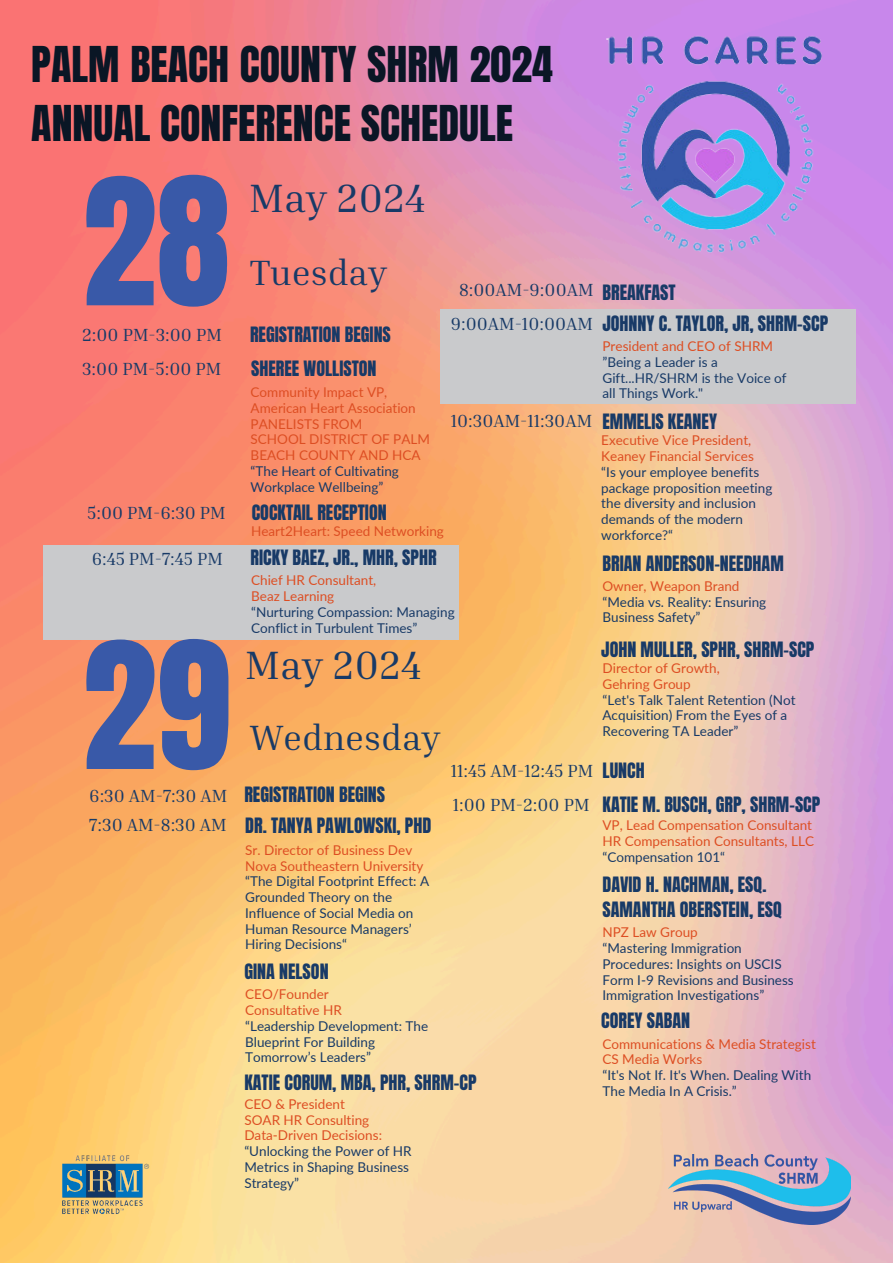
<style>
.page{position:relative;width:893px;height:1263px;background:#fff}
.page>*{position:absolute;margin:0;border:0;box-sizing:border-box;transform-origin:0 0}
.t1{font:150px "Anton";color:#3959a8}
.t2{font:42px/58.5px "Anton";color:#0a1625}
.t3{font:40.5px "Inria Serif";color:#183a67}
.t4{font:36px "Inria Serif";color:#183a67}
.t5{font:18px/24.8px "Anton";color:#183a67}
.t6{font:18px "Inria Serif";color:#183a67}
.t7{font:13.5px/15.8px "Lato";color:#183a67}
.t8{font:13.5px/15.8px "Lato";color:#dd4e23}
.s1{color:#dd4e23}
</style>
<div class="page">
<img style="left:0;top:0;width:893px;height:1263px">
<img style="left:588px;top:16px;width:262px;height:253px">
<img style="left:54px;top:1151px;width:100px;height:69px">
<img style="left:668px;top:1155px;width:182px;height:69px">
<div style="left:440px;top:309px;width:416px;height:95px;background:#c9cacc"></div>
<div style="left:43px;top:545px;width:416px;height:95px;background:#c9cacc"></div>
<h3 class="t2" style="left:31px;top:36px;width:523px">PALM BEACH COUNTY SHRM 2024<br>ANNUAL CONFERENCE SCHEDULE</h3>
<h2 class="t1" style="left:82px;top:135px;width:150px">28</h2>
<h4 class="t3" style="left:249px;top:172px;width:177px">May 2024</h4>
<h4 class="t4" style="left:250px;top:250px;width:138px">Tuesday</h4>
<p class="t6" style="left:459px;top:278px;width:136px">8:00AM-9:00AM</p>
<p class="t5" style="left:602px;top:280px;width:75px">BREAKFAST</p>
<p class="t6" style="left:82px;top:323px;width:141px">2:00 PM-3:00 PM</p>
<h4 class="t5" style="left:250px;top:322px;width:142px">REGISTRATION BEGINS</h4>
<p class="t6" style="left:82px;top:357px;width:141px">3:00 PM-5:00 PM</p>
<p class="t6" style="left:87px;top:501px;width:140px">5:00 PM-6:30 PM</p>
<h4 class="t5" style="left:251px;top:356px;width:127px">SHEREE WOLLISTON</h4>
<h4 class="t8" style="left:251px;top:384px;width:167px">Community Impact VP,<br>American Heart Association</h4>
<p class="t8" style="left:251px;top:416px;width:113px">PANELISTS FROM</p>
<p class="t8" style="left:251px;top:431px;width:181px">SCHOOL DISTRICT OF PALM<br>BEACH COUNTY AND HCA</p>
<p class="t7" style="left:251px;top:463px;width:150px">“The Heart of Cultivating<br>Workplace Wellbeing”</p>
<p class="t5" style="left:252px;top:500px;width:136px">COCKTAIL RECEPTION</p>
<p class="t6" style="left:451px;top:313px;width:144px">9:00AM-10:00AM</p>
<h4 class="t6" style="left:451px;top:409px;width:143px">10:30AM-11:30AM</h4>
<p class="t8" style="left:251px;top:523px;width:194px">Heart2Heart: Speed Networking</p>
<h4 class="t5" style="left:602px;top:311px;width:227px">JOHNNY C. TAYLOR, JR, SHRM-SCP</h4>
<h4 class="t8" style="left:602px;top:338px;width:172px">President and CEO of SHRM</h4>
<p class="t7" style="left:602px;top:354px;width:186px">”Being a Leader is a<br>Gift...HR/SHRM is the Voice of all Things Work."</p>
<h4 class="t5" style="left:602px;top:410px;width:116px">EMMELIS KEANEY</h4>
<p class="t8" style="left:601px;top:432px;width:154px">Executive Vice President,<br>Keaney Financial Services</p>
<h4 class="t7" style="left:601px;top:464px;width:173px">“Is your employee benefits package proposition meeting the diversity and inclusion demands of the modern workforce?“</h4>
<p class="t5" style="left:251px;top:545px;width:187px">RICKY BAEZ, JR., MHR, SPHR</p>
<h4 class="t8" style="left:251px;top:572px;width:127px">Chief HR Consultant,<br>Beaz Learning</h4>
<h4 class="t7" style="left:251px;top:604px;width:205px">“Nurturing Compassion: Managing<br>Conflict in Turbulent Times”</h4>
<p class="t6" style="left:92px;top:547px;width:133px">6:45 PM-7:45 PM</p>
<h4 class="t5" style="left:602px;top:551px;width:183px">BRIAN ANDERSON-NEEDHAM</h4>
<p class="t8" style="left:602px;top:578px;width:138px">Owner, Weapon Brand</p>
<p class="t7" style="left:602px;top:594px;width:165px">“Media vs. Reality: Ensuring<br>Business Safety”</p>
<h4 class="t8" style="left:602px;top:660px;width:119px">Director of Growth,</h4>
<h4 class="t8" style="left:602px;top:676px;width:90px">Gehring Group</h4>
<p class="t7" style="left:602px;top:691px;width:195px">“Let's Talk Talent Retention (Not<br>Acquisition) From the Eyes of a<br>Recovering TA Leader”</p>
<p class="t1" style="left:82px;top:598px;width:151px">29</p>
<p class="t6" style="left:89px;top:784px;width:139px">6:30 AM-7:30 AM</p>
<h4 class="t5" style="left:244px;top:783px;width:142px">REGISTRATION BEGINS</h4>
<h4 class="t5" style="left:601px;top:637px;width:215px">JOHN MULLER, SPHR, SHRM-SCP</h4>
<p class="t3" style="left:245px;top:639px;width:177px">May 2024</p>
<h4 class="t4" style="left:250px;top:714px;width:192px">Wednesday</h4>
<h4 class="t5" style="left:602px;top:758px;width:44px">LUNCH</h4>
<p class="t6" style="left:451px;top:760px;width:144px">11:45 AM-12:45 PM</p>
<p class="t6" style="left:453px;top:794px;width:138px">1:00 PM-2:00 PM</p>
<p class="t5" style="left:602px;top:792px;width:219px">KATIE M. BUSCH, GRP, SHRM-SCP</p>
<p class="t6" style="left:89px;top:813px;width:139px">7:30 AM-8:30 AM</p>
<h2 class="t5" style="left:245px;top:813px;width:188px">DR. TANYA PAWLOWSKI, PHD</h2>
<p class="t8" style="left:245px;top:842px;width:169px">Sr. Director of Business Dev</p>
<p class="t8" style="left:245px;top:857px;width:180px">Nova Southeastern University</p>
<h3 class="t7" style="left:245px;top:873px;width:185px">“The Digital Footprint Effect: A<br>Grounded Theory on the<br>Influence of Social Media on<br>Human Resource Managers’<br>Hiring Decisions“</h3>
<h4 class="t5" style="left:244px;top:959px;width:86px">GINA NELSON</h4>
<h4 class="t8" style="left:245px;top:986px;width:85px">CEO/Founder</h4>
<h4 class="t8" style="left:245px;top:1002px;width:98px">Consultative HR</h4>
<h4 class="t7" style="left:245px;top:1018px;width:184px">“Leadership Development: The<br>Blueprint For Building<br>Tomorrow’s Leaders”</h4>
<p class="t5" style="left:244px;top:1070px;width:234px">KATIE CORUM, MBA, PHR, SHRM-CP</p>
<p class="t8" style="left:244px;top:1096px;width:102px">CEO &amp; President</p>
<p class="t8" style="left:244px;top:1111px;width:126px">SOAR HR Consulting</p>
<h4 class="t7" style="left:244px;top:1127px;width:169px"><span class="s1">Data-Driven Decisions: </span>“Unlocking the Power of HR<br>Metrics in Shaping Business<br>Strategy”</h4>
<p class="t8" style="left:602px;top:817px;width:211px">VP, Lead Compensation Consultant</p>
<p class="t8" style="left:602px;top:833px;width:213px">HR Compensation Consultants, LLC</p>
<p class="t7" style="left:602px;top:848px;width:124px">“Compensation 101“</p>
<h4 class="t5" style="left:602px;top:873px;width:181px">DAVID H. NACHMAN, ESQ.<br>SAMANTHA OBERSTEIN, ESQ</h4>
<h4 class="t8" style="left:602px;top:924px;width:97px">NPZ Law Group</h4>
<h4 class="t7" style="left:602px;top:940px;width:193px">“Mastering Immigration<br>Procedures: Insights on USCIS<br>Form I-9 Revisions and Business<br>Immigration Investigations”</h4>
<p class="t5" style="left:601px;top:1009px;width:90px">COREY SABAN</p>
<h4 class="t8" style="left:602px;top:1035px;width:215px">Communications &amp; Media Strategist</h4>
<p class="t8" style="left:602px;top:1051px;width:101px">CS Media Works</p>
<p class="t7" style="left:602px;top:1067px;width:210px">“It's Not If. It's When. Dealing With<br>The Media In A Crisis.”</p>
</div>
